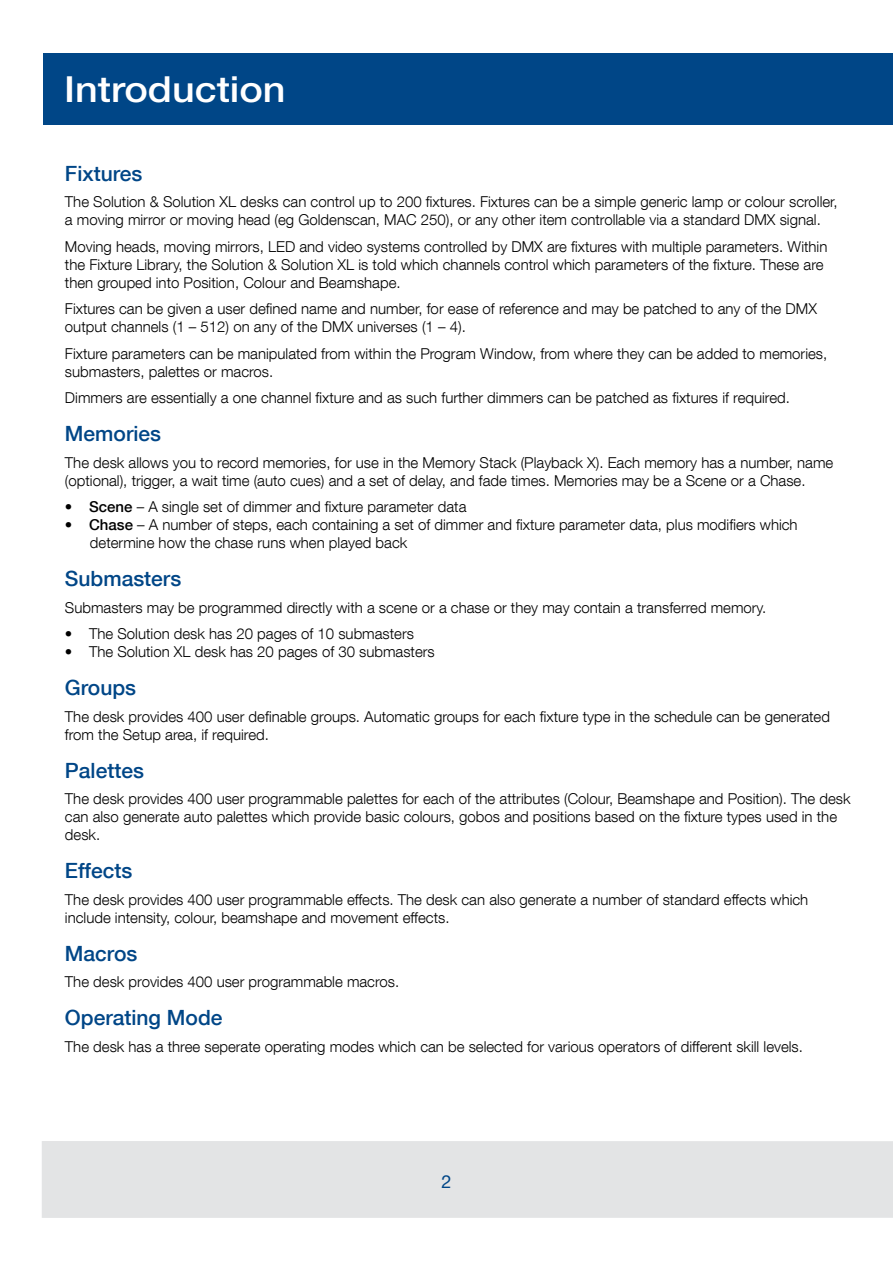
<style>
.page{position:relative;width:893px;height:1263px;background:#fff}
.page>*{position:absolute;margin:0;border:0;box-sizing:border-box;transform-origin:0 0}
.t1{font:500 36px "Helvetica Neue";color:#fff;scale:1.1 1}
.t2{font:500 21px "Helvetica Neue LT Com";color:#004687}
.t3{font:18px "Helvetica Neue";color:#004687}
.t4{font:300 15px/18px "Helvetica Neue LT Com";color:#000}
.s1{font-weight:500}
</style>
<div class="page">
<div style="left:42px;top:1141px;width:851px;height:77px;background:#e3e4e5"></div>
<div style="left:43px;top:53px;width:850px;height:72px;background:#004687"></div>
<h1 class="t1" style="left:64px;top:67px;width:203px">Introduction</h1>
<h2 class="t2" style="left:65px;top:161px;width:79px">Fixtures</h2>
<p class="t4" style="left:65px;top:193px;width:774px">The Solution &amp; Solution XL desks can control up to 200 fixtures. Fixtures can be a simple generic lamp or colour scroller, a moving mirror or moving head (eg Goldenscan, MAC 250), or any other item controllable via a standard DMX signal.</p>
<p class="t4" style="left:65px;top:237px;width:764px">Moving heads, moving mirrors, LED and video systems controlled by DMX are fixtures with multiple parameters. Within the Fixture Library, the Solution &amp; Solution XL is told which channels control which parameters of the fixture. These are then grouped into Position, Colour and Beamshape.</p>
<p class="t4" style="left:65px;top:300px;width:753px">Fixtures can be given a user defined name and number, for ease of reference and may be patched to any of the DMX output channels (1 – 512) on any of the DMX universes (1 – 4).</p>
<p class="t4" style="left:65px;top:344px;width:764px">Fixture parameters can be manipulated from within the Program Window, from where they can be added to memories, submasters, palettes or macros.</p>
<p class="t4" style="left:65px;top:389px;width:726px">Dimmers are essentially a one channel fixture and as such further dimmers can be patched as fixtures if required.</p>
<h2 class="t2" style="left:65px;top:421px;width:98px">Memories</h2>
<p class="t4" style="left:65px;top:453px;width:770px">The desk allows you to record memories, for use in the Memory Stack (Playback X). Each memory has a number, name (optional), trigger, a wait time (auto cues) and a set of delay, and fade times. Memories may be a Scene or a Chase.</p>
<p class="t4" style="left:65px;top:498px;width:403px">• <span class="s1">Scene</span> – A single set of dimmer and fixture parameter data</p>
<p class="t4" style="left:90px;top:516px;width:709px;text-indent:-25px">• <span class="s1">Chase</span> – A number of steps, each containing a set of dimmer and fixture parameter data, plus modifiers which determine how the chase runs when played back</p>
<h2 class="t2" style="left:65px;top:566px;width:118px">Submasters</h2>
<p class="t4" style="left:65px;top:598px;width:703px">Submasters may be programmed directly with a scene or a chase or they may contain a transferred memory.</p>
<p class="t4" style="left:65px;top:625px;width:350px">• The Solution desk has 20 pages of 10 submasters</p>
<p class="t4" style="left:65px;top:643px;width:371px">• The Solution XL desk has 20 pages of 30 submasters</p>
<h2 class="t2" style="left:65px;top:675px;width:73px">Groups</h2>
<p class="t4" style="left:65px;top:707px;width:766px">The desk provides 400 user definable groups. Automatic groups for each fixture type in the schedule can be generated from the Setup area, if required.</p>
<h2 class="t2" style="left:65px;top:758px;width:80px">Palettes</h2>
<p class="t4" style="left:65px;top:790px;width:787px">The desk provides 400 user programmable palettes for each of the attributes (Colour, Beamshape and Position). The desk can also generate auto palettes which provide basic colours, gobos and positions based on the fixture types used in the desk.</p>
<h2 class="t2" style="left:65px;top:858px;width:69px">Effects</h2>
<p class="t4" style="left:65px;top:890px;width:745px">The desk provides 400 user programmable effects. The desk can also generate a number of standard effects which include intensity, colour, beamshape and movement effects.</p>
<h2 class="t2" style="left:65px;top:941px;width:74px">Macros</h2>
<p class="t4" style="left:65px;top:973px;width:336px">The desk provides 400 user programmable macros.</p>
<h2 class="t2" style="left:65px;top:1005px;width:159px">Operating Mode</h2>
<p class="t4" style="left:65px;top:1037px;width:739px">The desk has a three seperate operating modes which can be selected for various operators of different skill levels.</p>
<p class="t3" style="left:441px;top:1171px;width:12px">2</p>
</div>
